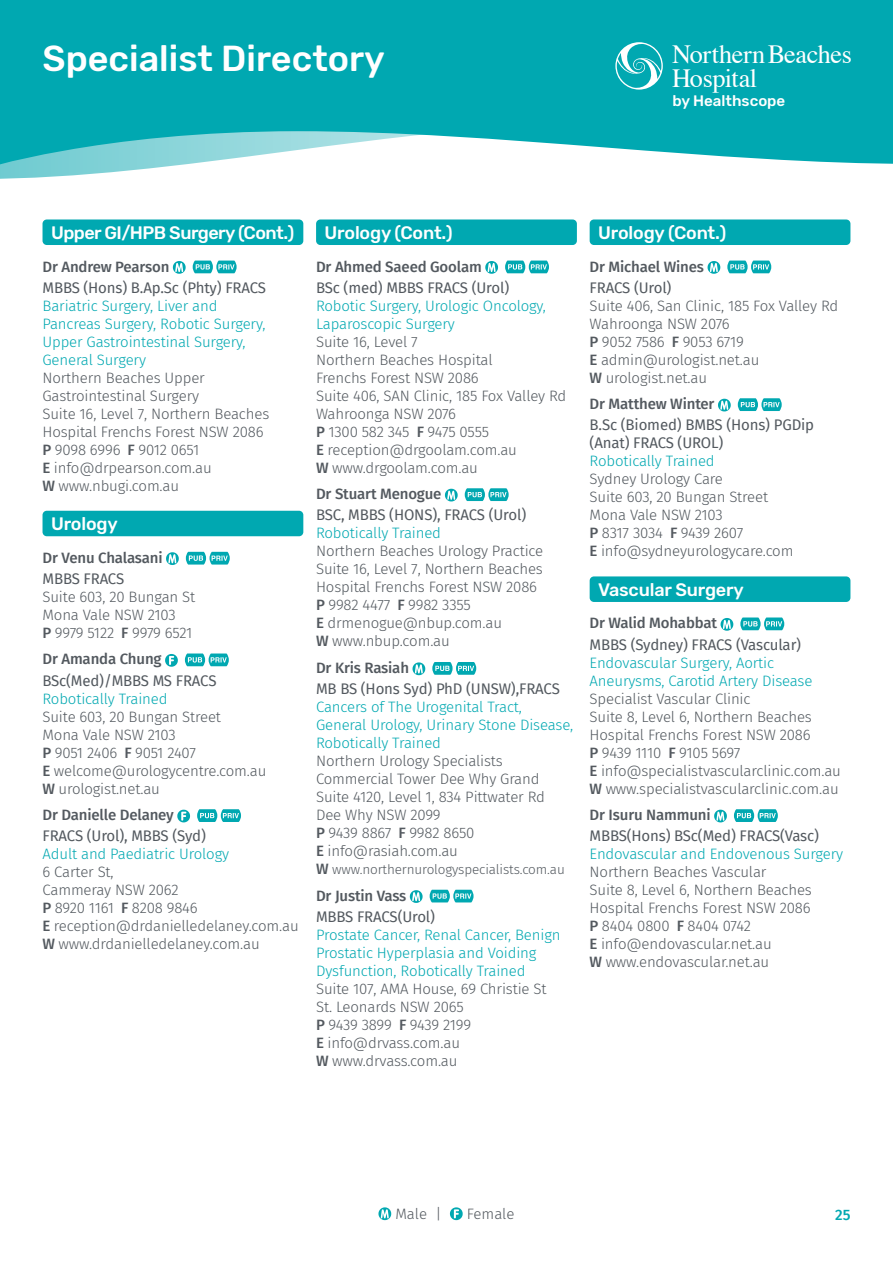
<style>
.page{position:relative;width:893px;height:1263px;background:#fff}
.page>*{position:absolute;margin:0;border:0;box-sizing:border-box;transform-origin:0 0}
.t1{font:500 36px "Rubik";color:#fff}
.t2{font:26.25px/23.5px "Times";letter-spacing:-.015em;color:#fff}
.t3{font:500 18px "Rubik";letter-spacing:-.01em;color:#fff}
.t4{font:500 18px "Rubik";letter-spacing:-.03em;color:#fff}
.t5{font:500 15.15px "Rubik";color:#fff}
.t6{font:300 15px/18px "Fira Sans";letter-spacing:-.01em;color:#53595f}
.t7{font:300 15px/18px "Fira Sans";letter-spacing:-.01em;color:#00a8b1}
.t8{font:15px/18px "Fira Sans";letter-spacing:-.01em;color:#53595f}
.t9{font:500 15px "Fira Sans";letter-spacing:-.01em;color:#53595f}
.t10{font:500 15px "Fira Sans";color:#00a8b1}
.t11{font:300 13.5px "Fira Sans";letter-spacing:-.01em;color:#53595f}
.s1{font-weight:500}
.s2{font-weight:500;font-size:15px}
</style>
<div class="page">
<svg style="left:0;top:170px;width:133px;height:9px"></svg>
<svg style="left:0;top:0;width:893px;height:170px;fill:#00a8b1"></svg>
<svg style="left:615px;top:42px;width:48px;height:48px"></svg>
<svg style="left:378px;top:1207px;width:13px;height:13px"></svg>
<svg style="left:450px;top:1207px;width:13px;height:13px"></svg>
<div style="left:43px;top:219px;width:260px;height:26px;background:#00a8b1;border-radius:4px"></div>
<svg style="left:173px;top:261px;width:13px;height:13px"></svg>
<svg style="left:193px;top:261px;width:44px;height:12px"></svg>
<div style="left:43px;top:511px;width:260px;height:25px;background:#00a8b1;border-radius:4px"></div>
<svg style="left:166px;top:552px;width:13px;height:13px"></svg>
<svg style="left:186px;top:552px;width:44px;height:12px"></svg>
<svg style="left:165px;top:654px;width:13px;height:13px"></svg>
<svg style="left:185px;top:653px;width:44px;height:13px"></svg>
<svg style="left:177px;top:810px;width:13px;height:12px"></svg>
<svg style="left:197px;top:809px;width:44px;height:13px"></svg>
<div style="left:316px;top:219px;width:261px;height:26px;background:#00a8b1;border-radius:4px"></div>
<svg style="left:485px;top:261px;width:13px;height:13px"></svg>
<svg style="left:505px;top:261px;width:44px;height:12px"></svg>
<svg style="left:445px;top:489px;width:13px;height:12px"></svg>
<svg style="left:465px;top:488px;width:44px;height:13px"></svg>
<svg style="left:412px;top:662px;width:13px;height:13px"></svg>
<svg style="left:432px;top:662px;width:44px;height:13px"></svg>
<svg style="left:410px;top:890px;width:13px;height:13px"></svg>
<svg style="left:430px;top:890px;width:44px;height:12px"></svg>
<div style="left:590px;top:219px;width:260px;height:26px;background:#00a8b1;border-radius:4px"></div>
<svg style="left:708px;top:261px;width:12px;height:13px"></svg>
<svg style="left:727px;top:261px;width:44px;height:12px"></svg>
<svg style="left:718px;top:399px;width:13px;height:12px"></svg>
<svg style="left:738px;top:398px;width:44px;height:13px"></svg>
<div style="left:590px;top:576px;width:260px;height:26px;background:#00a8b1;border-radius:4px"></div>
<svg style="left:721px;top:618px;width:12px;height:13px"></svg>
<svg style="left:740px;top:617px;width:44px;height:13px"></svg>
<svg style="left:714px;top:810px;width:13px;height:12px"></svg>
<svg style="left:734px;top:809px;width:44px;height:13px"></svg>
<h1 class="t1" style="left:43px;top:38px;width:344px">Specialist Directory</h1>
<h2 class="t2" style="left:672px;top:40px;width:181px">NorthernBeaches<br>Hospital</h2>
<p class="t5" style="left:672px;top:92px;width:114px">by Healthscope</p>
<p class="t4" style="left:51px;top:222px;width:245px">Upper GI/HPB Surgery (Cont.)</p>
<p class="t9" style="left:43px;top:254px;width:128px">Dr Andrew Pearson</p>
<p class="t8" style="left:43px;top:278px;width:225px">MBBS (Hons) B.Ap.Sc (Phty) FRACS</p>
<p class="t7" style="left:43px;top:296px;width:224px">Bariatric Surgery, Liver and<br>Pancreas Surgery, Robotic Surgery,<br>Upper Gastrointestinal Surgery,<br>General Surgery</p>
<p class="t6" style="left:43px;top:368px;width:228px">Northern Beaches Upper<br>Gastrointestinal Surgery<br>Suite 16, Level 7, Northern Beaches<br>Hospital Frenchs Forest NSW 2086<br><span class="s1">P</span> 9098 6996 <span class="s1">F</span> 9012 0651<br><span class="s1">E</span> info@drpearson.com.au<br><span class="s1">W</span> www.nbugi.com.au</p>
<p class="t3" style="left:51px;top:513px;width:68px">Urology</p>
<p class="t9" style="left:43px;top:545px;width:122px">Dr Venu Chalasani</p>
<p class="t8" style="left:43px;top:569px;width:83px">MBBS FRACS</p>
<p class="t6" style="left:43px;top:588px;width:154px">Suite 603, 20 Bungan St<br>Mona Vale NSW 2103<br><span class="s1">P</span> 9979 5122 <span class="s1">F</span> 9979 6521</p>
<p class="t9" style="left:43px;top:647px;width:121px">Dr Amanda Chung</p>
<p class="t8" style="left:43px;top:671px;width:176px">BSc(Med)/MBBS MS FRACS</p>
<p class="t7" style="left:43px;top:689px;width:126px">Robotically Trained</p>
<p class="t6" style="left:43px;top:707px;width:225px">Suite 603, 20 Bungan Street<br>Mona Vale NSW 2103<br><span class="s1">P</span> 9051 2406 <span class="s1">F</span> 9051 2407<br><span class="s1">E</span> welcome@urologycentre.com.au<br><span class="s1">W</span> urologist.net.au</p>
<p class="t9" style="left:43px;top:803px;width:133px">Dr Danielle Delaney</p>
<p class="t8" style="left:43px;top:827px;width:165px">FRACS (Urol), MBBS (Syd)</p>
<p class="t7" style="left:43px;top:845px;width:188px">Adult and Paediatric Urology</p>
<p class="t6" style="left:43px;top:863px;width:258px">6 Carter St,<br>Cammeray NSW 2062<br><span class="s1">P</span> 8920 1161 <span class="s1">F</span> 8208 9846<br><span class="s1">E</span> reception@drdanielledelaney.com.au<br><span class="s1">W</span> www.drdanielledelaney.com.au</p>
<p class="t3" style="left:325px;top:222px;width:130px">Urology (Cont.)</p>
<p class="t9" style="left:316px;top:254px;width:167px">Dr Ahmed Saeed Goolam</p>
<p class="t8" style="left:316px;top:278px;width:195px">BSc (med) MBBS FRACS (Urol)</p>
<p class="t7" style="left:316px;top:296px;width:231px">Robotic Surgery, Urologic Oncology,<br>Laparoscopic Surgery</p>
<p class="t6" style="left:316px;top:332px;width:252px">Suite 16, Level 7<br>Northern Beaches Hospital<br>Frenchs Forest NSW 2086<br>Suite 406, SAN Clinic, 185 Fox Valley Rd<br>Wahroonga NSW 2076<br><span class="s1">P</span> 1300 582 345 <span class="s1">F</span> 9475 0555<br><span class="s1">E</span> reception@drgoolam.com.au<br><span class="s1">W</span> www.drgoolam.com.au</p>
<p class="t9" style="left:316px;top:482px;width:127px">Dr Stuart Menogue</p>
<p class="t8" style="left:316px;top:506px;width:212px">BSC, MBBS (HONS), FRACS (Urol)</p>
<p class="t7" style="left:316px;top:524px;width:126px">Robotically Trained</p>
<p class="t6" style="left:316px;top:542px;width:229px">Northern Beaches Urology Practice<br>Suite 16, Level 7, Northern Beaches<br>Hospital Frenchs Forest NSW 2086<br><span class="s1">P</span> 9982 4477 <span class="s1">F</span> 9982 3355<br><span class="s1">E</span> drmenogue@nbup.com.au<br><span class="s1">W</span> www.nbup.com.au</p>
<p class="t9" style="left:316px;top:656px;width:94px">Dr Kris Rasiah</p>
<p class="t8" style="left:316px;top:679px;width:245px">MB BS (Hons Syd) PhD (UNSW),FRACS</p>
<p class="t7" style="left:316px;top:698px;width:259px">Cancers of The Urogenital Tract,<br>General Urology, Urinary Stone Disease,<br>Robotically Trained</p>
<p class="t6" style="left:316px;top:752px;width:230px">Northern Urology Specialists<br>Commercial Tower Dee Why Grand<br>Suite 4120, Level 1, 834 Pittwater Rd<br>Dee Why NSW 2099<br><span class="s1">P</span> 9439 8867 <span class="s1">F</span> 9982 8650<br><span class="s1">E</span> info@rasiah.com.au</p>
<p class="t11" style="left:316px;top:860px;width:250px"><span class="s2">W</span> www.northernurologyspecialists.com.au</p>
<p class="t9" style="left:316px;top:883px;width:92px">Dr Justin Vass</p>
<p class="t8" style="left:316px;top:907px;width:120px">MBBS FRACS(Urol)</p>
<p class="t7" style="left:316px;top:925px;width:246px">Prostate Cancer, Renal Cancer, Benign<br>Prostatic Hyperplasia and Voiding<br>Dysfunction, Robotically Trained</p>
<p class="t6" style="left:316px;top:979px;width:232px">Suite 107, AMA House, 69 Christie St<br>St. Leonards NSW 2065<br><span class="s1">P</span> 9439 3899 <span class="s1">F</span> 9439 2199<br><span class="s1">E</span> info@drvass.com.au<br><span class="s1">W</span> www.drvass.com.au</p>
<p class="t3" style="left:598px;top:222px;width:130px">Urology (Cont.)</p>
<p class="t9" style="left:590px;top:254px;width:116px">Dr Michael Wines</p>
<p class="t8" style="left:590px;top:278px;width:83px">FRACS (Urol)</p>
<p class="t6" style="left:590px;top:296px;width:250px">Suite 406, San Clinic, 185 Fox Valley Rd<br>Wahroonga NSW 2076<br><span class="s1">P</span> 9052 7586 <span class="s1">F</span> 9053 6719<br><span class="s1">E</span> admin@urologist.net.au<br><span class="s1">W</span> urologist.net.au</p>
<p class="t9" style="left:590px;top:392px;width:126px">Dr Matthew Winter</p>
<p class="t8" style="left:590px;top:416px;width:226px">B.Sc (Biomed) BMBS (Hons) PGDip (Anat) FRACS (UROL)</p>
<p class="t7" style="left:590px;top:452px;width:126px">Robotically Trained</p>
<p class="t6" style="left:590px;top:470px;width:205px">Sydney Urology Care<br>Suite 603, 20 Bungan Street<br>Mona Vale NSW 2103<br><span class="s1">P</span> 8317 3034 <span class="s1">F</span> 9439 2607<br><span class="s1">E</span> info@sydneyurologycare.com</p>
<p class="t3" style="left:598px;top:579px;width:147px">Vascular Surgery</p>
<p class="t9" style="left:590px;top:611px;width:129px">Dr Walid Mohabbat</p>
<p class="t8" style="left:590px;top:635px;width:213px">MBBS (Sydney) FRACS (Vascular)</p>
<p class="t7" style="left:590px;top:653px;width:224px">Endovascular Surgery, Aortic<br>Aneurysms, Carotid Artery Disease</p>
<p class="t6" style="left:590px;top:689px;width:253px">Specialist Vascular Clinic<br>Suite 8, Level 6, Northern Beaches Hospital Frenchs Forest NSW 2086<br><span class="s1">P</span> 9439 1110 <span class="s1">F</span> 9105 5697<br><span class="s1">E</span> info@specialistvascularclinic.com.au <span class="s1">W</span> www.specialistvascularclinic.com.au</p>
<p class="t9" style="left:590px;top:803px;width:123px">Dr Isuru Nammuni</p>
<p class="t8" style="left:590px;top:827px;width:231px">MBBS(Hons) BSc(Med) FRACS(Vasc)</p>
<p class="t7" style="left:590px;top:845px;width:255px">Endovascular and Endovenous Surgery</p>
<p class="t6" style="left:590px;top:863px;width:224px">Northern Beaches Vascular<br>Suite 8, Level 6, Northern Beaches<br>Hospital Frenchs Forest NSW 2086<br><span class="s1">P</span> 8404 0800 <span class="s1">F</span> 8404 0742<br><span class="s1">E</span> info@endovascular.net.au<br><span class="s1">W</span> www.endovascular.net.au</p>
<p class="t6" style="left:395px;top:1205px;width:48px">Male |</p>
<p class="t6" style="left:467px;top:1205px;width:49px">Female</p>
<p class="t10" style="left:835px;top:1203px;width:17px">25</p>
</div>
